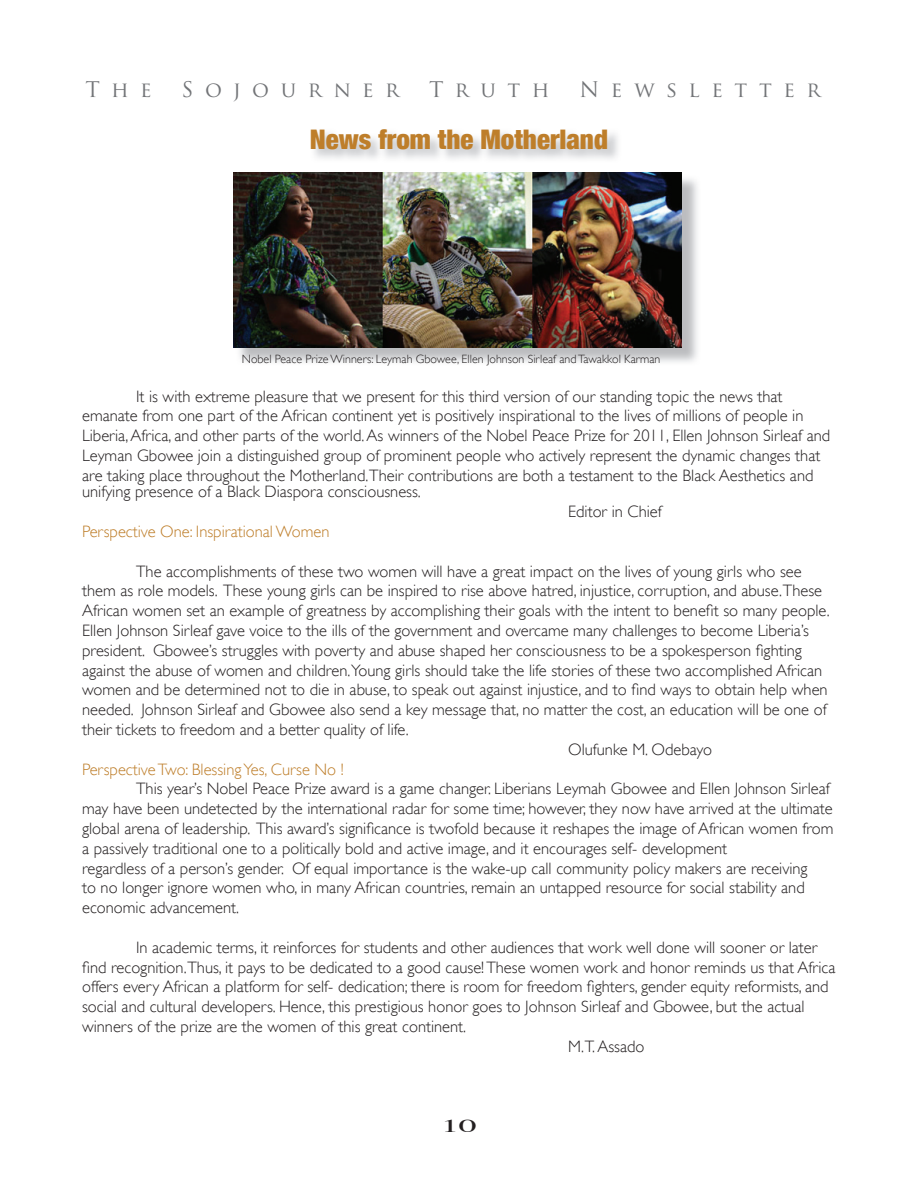
<style>
.page{position:relative;width:918px;height:1188px;background:#fff}
.page>*{position:absolute;margin:0;border:0;box-sizing:border-box;transform-origin:0 0}
.t1{font:900 condensed 27px "Helvetica Neue";color:#be7e2a}
.t2{font:21px "Trajan Pro";letter-spacing:.55em;color:#727477}
.t3{font:18px "Times";color:#231f20;scale:2 1}
.t4{font:300 16.5px/19.8px "Gill Sans";color:#231f20}
.t5{font:300 16.5px "Gill Sans";color:#be7e2a}
.t6{font:300 12px "Gill Sans";color:#231f20}
</style>
<div class="page">
<img style="left:236px;top:179px;width:462px;height:183px">
<img style="left:234px;top:172px;width:448px;height:175px">
<p class="t2" style="left:86px;top:76px;width:68px">The</p>
<p class="t2" style="left:182px;top:76px;width:219px">Sojourner</p>
<p class="t2" style="left:429px;top:76px;width:122px">Truth</p>
<p class="t2" style="left:580px;top:76px;width:243px">Newsletter</p>
<h1 class="t1" style="left:310px;top:122px;width:300px">News from the Motherland</h1>
<p class="t6" style="left:242px;top:352px;width:420px">Nobel Peace Prize Winners: Leymah Gbowee, Ellen Johnson Sirleaf and Tawakkol Karman</p>
<p class="t4" style="left:82px;top:386px;width:750px;text-indent:54px">It is with extreme pleasure that we present for this third version of our standing topic the news that emanate from one part of the African continent yet is positively inspirational to the lives of millions of people in Liberia, Africa, and other parts of the world. As winners of the Nobel Peace Prize for 2011, Ellen Johnson Sirleaf and Leyman Gbowee join a distinguished group of prominent people who actively represent the dynamic changes that are taking place throughout the Motherland.Their contributions are both a testament to the Black Aesthetics and</p>
<p class="t4" style="left:82px;top:482px;width:340px">unifying presence of a Black Diaspora consciousness.</p>
<p class="t4" style="left:568px;top:502px;width:95px">Editor in Chief</p>
<p class="t5" style="left:82px;top:522px;width:249px">Perspective One: Inspirational Women</p>
<p class="t4" style="left:136px;top:561px;width:667px">The accomplishments of these two women will have a great impact on the lives of young girls who see</p>
<p class="t4" style="left:82px;top:581px;width:742px">them as role models. These young girls can be inspired to rise above hatred, injustice, corruption, and abuse.These</p>
<p class="t4" style="left:82px;top:601px;width:749px">African women set an example of greatness by accomplishing their goals with the intent to benefit so many people.</p>
<p class="t4" style="left:82px;top:621px;width:728px">Ellen Johnson Sirleaf gave voice to the ills of the government and overcame many challenges to become Liberia’s</p>
<p class="t4" style="left:82px;top:640px;width:721px">president. Gbowee’s struggles with poverty and abuse shaped her consciousness to be a spokesperson fighting</p>
<p class="t4" style="left:82px;top:660px;width:742px">against the abuse of women and children.Young girls should take the life stories of these two accomplished African</p>
<p class="t4" style="left:82px;top:680px;width:747px">women and be determined not to die in abuse, to speak out against injustice, and to find ways to obtain help when</p>
<p class="t4" style="left:82px;top:700px;width:746px">needed. Johnson Sirleaf and Gbowee also send a key message that, no matter the cost, an education will be one of</p>
<p class="t4" style="left:82px;top:720px;width:328px">their tickets to freedom and a better quality of life.</p>
<p class="t4" style="left:568px;top:739px;width:145px">Olufunke M. Odebayo</p>
<p class="t5" style="left:82px;top:760px;width:263px">Perspective Two: Blessing Yes, Curse No !</p>
<p class="t4" style="left:82px;top:779px;width:753px;text-indent:54px">This year’s Nobel Peace Prize award is a game changer. Liberians Leymah Gbowee and Ellen Johnson Sirleaf may have been undetected by the international radar for some time; however, they now have arrived at the ultimate global arena of leadership. This award’s significance is twofold because it reshapes the image of African women from a passively traditional one to a politically bold and active image, and it encourages self- development<br>regardless of a person’s gender. Of equal importance is the wake-up call community policy makers are receiving<br>to no longer ignore women who, in many African countries, remain an untapped resource for social stability and economic advancement.</p>
<p class="t4" style="left:136px;top:937px;width:683px">In academic terms, it reinforces for students and other audiences that work well done will sooner or later</p>
<p class="t4" style="left:82px;top:957px;width:755px">find recognition.Thus, it pays to be dedicated to a good cause! These women work and honor reminds us that Africa</p>
<p class="t4" style="left:82px;top:977px;width:748px">offers every African a platform for self- dedication; there is room for freedom fighters, gender equity reformists, and</p>
<p class="t4" style="left:82px;top:997px;width:724px">social and cultural developers. Hence, this prestigious honor goes to Johnson Sirleaf and Gbowee, but the actual</p>
<p class="t4" style="left:82px;top:1017px;width:386px">winners of the prize are the women of this great continent.</p>
<p class="t4" style="left:568px;top:1036px;width:78px">M.T. Assado</p>
<p class="t3" style="left:441px;top:1109px;width:19px">10</p>
</div>
